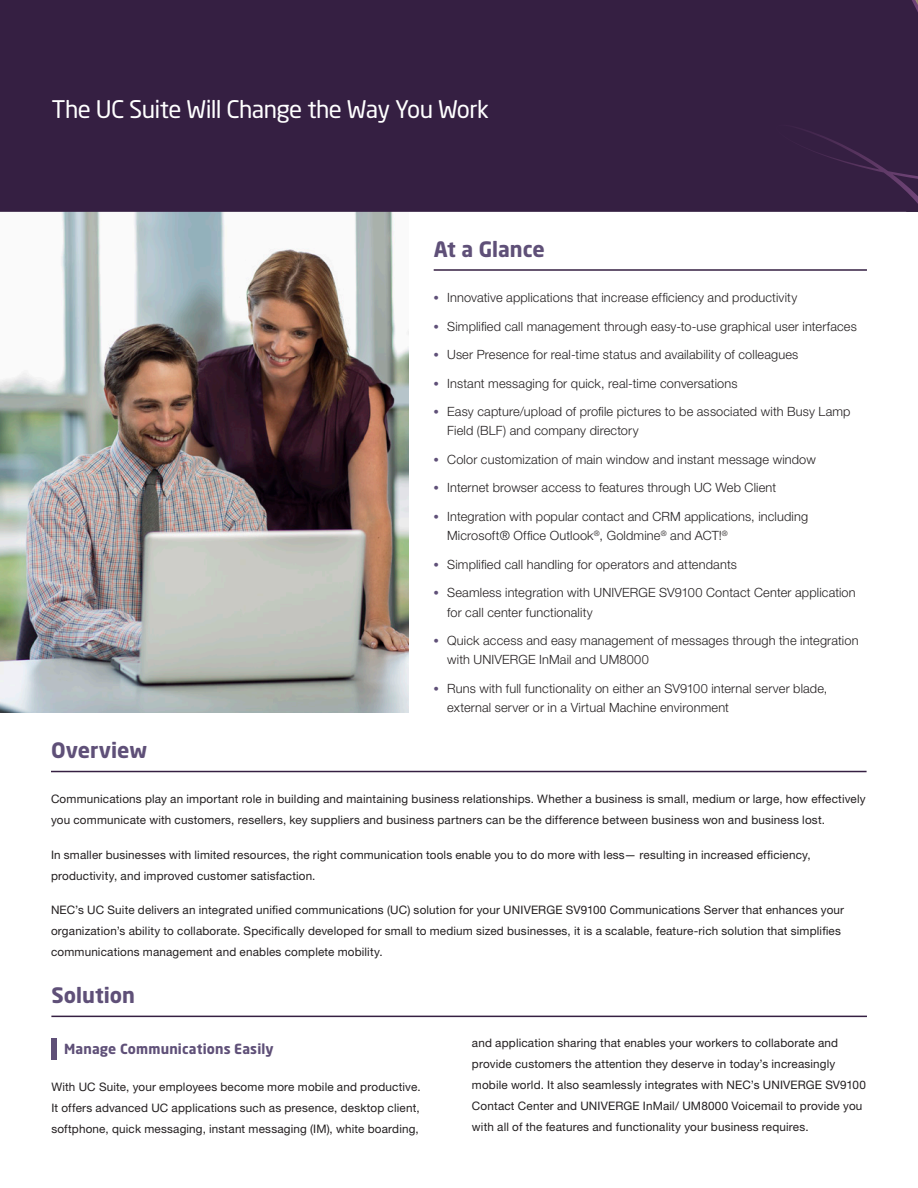
<style>
.page{position:relative;width:918px;height:1188px;background:#fff}
.page>*{position:absolute;margin:0;border:0;box-sizing:border-box;transform-origin:0 0}
.Catch_Copy{font:24px "Neo Sans Pro";letter-spacing:-.025em;color:#fff}
.Heading_1{font:700 21px "Neo Sans Pro";color:#5f5078}
.Heading_2{font:700 13.8px "Neo Sans Pro";letter-spacing:.01em;color:#5f5078}
.t1{font:300 12.75px/19.5px "Helvetica Neue LT Std";letter-spacing:.01em;color:#231f20}
.Body_Text{font:11.7px/21px "Helvetica Neue LT Std";letter-spacing:.015em;color:#231f20}
.s1{font-family:"Neo Sans Pro";font-weight:700;font-size:11.7px;color:#5f5078}
</style>
<div class="page">
<img style="left:0;top:212px;width:408px;height:500px">
<div style="left:0;top:0;width:776px;height:212px;background:#351f42"></div>
<div style="left:776px;top:0;width:142px;height:212px;background:#351f42"></div>
<hr style="left:434px;top:269px;width:433px;height:2px;background:#351f42">
<hr style="left:51px;top:771px;width:816px;height:1px;background:#351f42">
<hr style="left:51px;top:1016px;width:816px;height:1px;background:#351f42">
<div style="left:51px;top:1039px;width:6px;height:21px;background:#5f5078"></div>
<p class="Catch_Copy" style="left:51px;top:95px;width:439px">The UC Suite Will Change the Way You Work</p>
<p class="Heading_1" style="left:434px;top:236px;width:113px">At a Glance</p>
<p class="t1" style="left:434px;top:288px;width:365px"><span class="s1">•</span> Innovative applications that increase efficiency and productivity</p>
<p class="t1" style="left:434px;top:316px;width:425px"><span class="s1">•</span> Simplified call management through easy-to-use graphical user interfaces</p>
<p class="t1" style="left:434px;top:345px;width:366px"><span class="s1">•</span> User Presence for real-time status and availability of colleagues</p>
<p class="t1" style="left:434px;top:373px;width:305px"><span class="s1">•</span> Instant messaging for quick, real-time conversations</p>
<p class="t1" style="left:447px;top:401px;width:405px;text-indent:-14px"><span class="s1">•</span> Easy capture/upload of profile pictures to be associated with Busy Lamp<br>Field (BLF) and company directory</p>
<p class="t1" style="left:434px;top:449px;width:384px"><span class="s1">•</span> Color customization of main window and instant message window</p>
<p class="t1" style="left:434px;top:478px;width:344px"><span class="s1">•</span> Internet browser access to features through UC Web Client</p>
<p class="t1" style="left:447px;top:506px;width:362px;text-indent:-14px"><span class="s1">•</span> Integration with popular contact and CRM applications, including<br>Microsoft® Office Outlook<sup>®</sup>, Goldmine<sup>®</sup> and ACT!<sup>®</sup></p>
<p class="t1" style="left:434px;top:554px;width:305px"><span class="s1">•</span> Simplified call handling for operators and attendants</p>
<p class="t1" style="left:447px;top:582px;width:410px;text-indent:-14px"><span class="s1">•</span> Seamless integration with UNIVERGE SV9100 Contact Center application for call center functionality</p>
<p class="t1" style="left:447px;top:630px;width:413px;text-indent:-14px"><span class="s1">•</span> Quick access and easy management of messages through the integration with UNIVERGE InMail and UM8000</p>
<p class="t1" style="left:447px;top:678px;width:382px;text-indent:-14px"><span class="s1">•</span> Runs with full functionality on either an SV9100 internal server blade, external server or in a Virtual Machine environment</p>
<p class="Heading_1" style="left:51px;top:737px;width:98px">Overview</p>
<p class="Body_Text" style="left:51px;top:788px;width:816px">Communications play an important role in building and maintaining business relationships. Whether a business is small, medium or large, how effectively you communicate with customers, resellers, key suppliers and business partners can be the difference between business won and business lost.</p>
<p class="Body_Text" style="left:51px;top:844px;width:761px">In smaller businesses with limited resources, the right communication tools enable you to do more with less— resulting in increased efficiency, productivity, and improved customer satisfaction.</p>
<p class="Body_Text" style="left:51px;top:899px;width:795px">NEC’s UC Suite delivers an integrated unified communications (UC) solution for your UNIVERGE SV9100 Communications Server that enhances your organization’s ability to collaborate. Specifically developed for small to medium sized businesses, it is a scalable, feature-rich solution that simplifies communications management and enables complete mobility.</p>
<p class="Heading_1" style="left:51px;top:982px;width:85px">Solution</p>
<p class="Heading_2" style="left:64px;top:1040px;width:211px">Manage Communications Easily</p>
<p class="Body_Text" style="left:472px;top:1032px;width:396px">and application sharing that enables your workers to collaborate and provide customers the attention they deserve in today’s increasingly mobile world. It also seamlessly integrates with NEC’s UNIVERGE SV9100<br>Contact Center and UNIVERGE InMail/ UM8000 Voicemail to provide you with all of the features and functionality your business requires.</p>
<p class="Body_Text" style="left:51px;top:1076px;width:371px;text-align:justify">With UC Suite, your employees become more mobile and productive.<br>It offers advanced UC applications such as presence, desktop client, softphone, quick messaging, instant messaging (IM), white boarding,</p>
</div>
